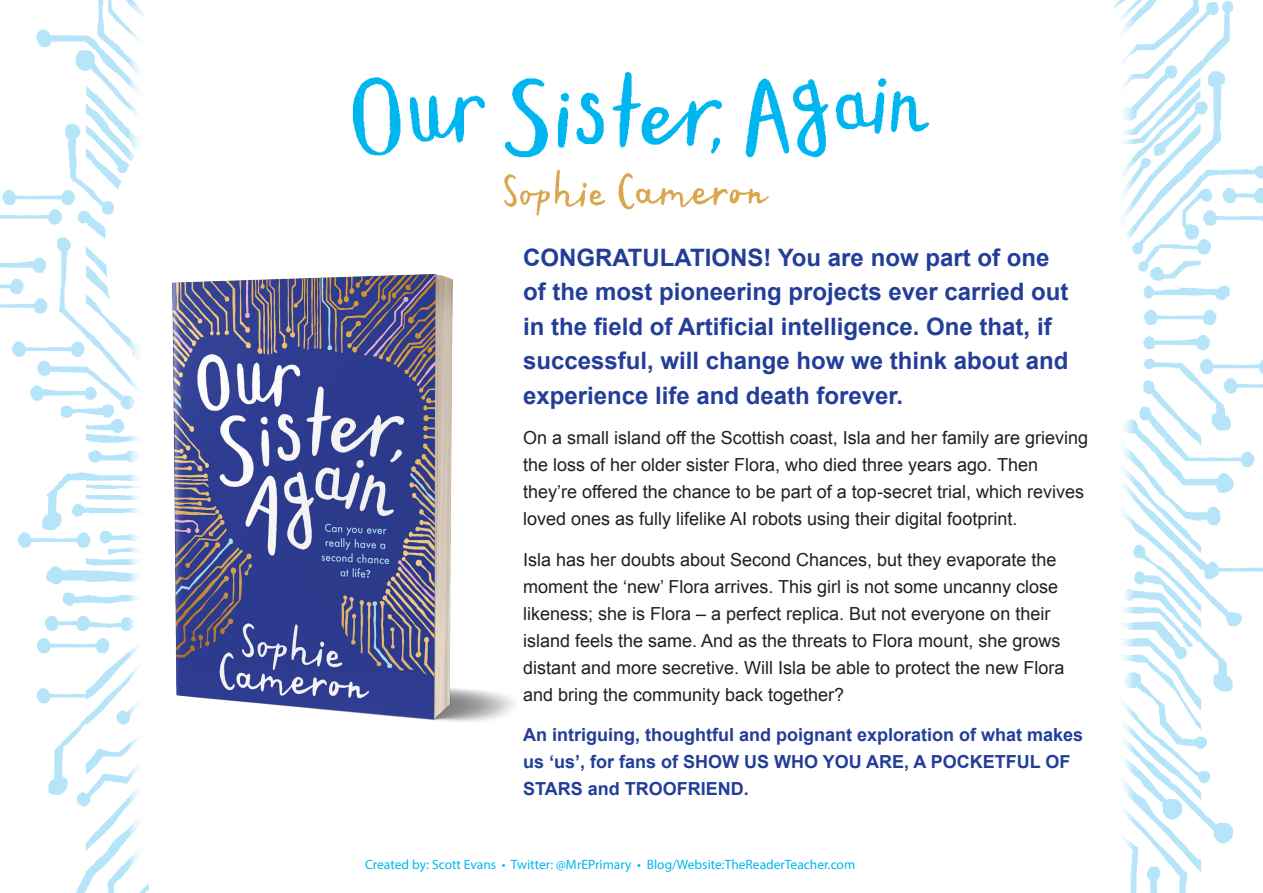
<style>
.page{position:relative;width:1263px;height:893px;background:#fff}
.page>*{position:absolute;margin:0;border:0;box-sizing:border-box;transform-origin:0 0}
.t1{font:700 24px/34.5px "Arial";color:#223e99}
.t2{font:18px/27px "Arial";color:#231f20}
.t3{font:700 18px/27px "Arial";color:#223e99}
.t4{font:13.5px "Myriad Pro";color:#00b6f0}
</style>
<div class="page">
<img style="left:0;top:0;width:149px;height:893px">
<img style="left:1119px;top:0;width:144px;height:893px">
<div style="left:129px;top:1px;width:1004px;height:885px;background:#fff"></div>
<img style="left:104px;top:236px;width:411px;height:523px">
<img style="left:352px;top:72px;width:578px;height:86px">
<img style="left:504px;top:169px;width:265px;height:47px">
<p class="t1" style="left:523px;top:241px;width:547px">CONGRATULATIONS! You are now part of one of the most pioneering projects ever carried out in the field of Artificial intelligence. One that, if successful, will change how we think about and experience life and death forever.</p>
<p class="t2" style="left:523px;top:425px;width:566px">On a small island off the Scottish coast, Isla and her family are grieving the loss of her older sister Flora, who died three years ago. Then they’re offered the chance to be part of a top-secret trial, which revives loved ones as fully lifelike AI robots using their digital footprint.</p>
<p class="t2" style="left:523px;top:546px;width:543px">Isla has her doubts about Second Chances, but they evaporate the moment the ‘new’ Flora arrives. This girl is not some uncanny close likeness; she is Flora – a perfect replica. But not everyone on their island feels the same. And as the threats to Flora mount, she grows distant and more secretive. Will Isla be able to protect the new Flora and bring the community back together?</p>
<p class="t3" style="left:523px;top:722px;width:562px">An intriguing, thoughtful and poignant exploration of what makes us ‘us’, for fans of SHOW US WHO YOU ARE, A POCKETFUL OF<br>STARS and TROOFRIEND.</p>
<p class="t4" style="left:365px;top:856px;width:492px">Created by: Scott Evans • Twitter: @MrEPrimary • Blog/Website:TheReaderTeacher.com</p>
</div>
